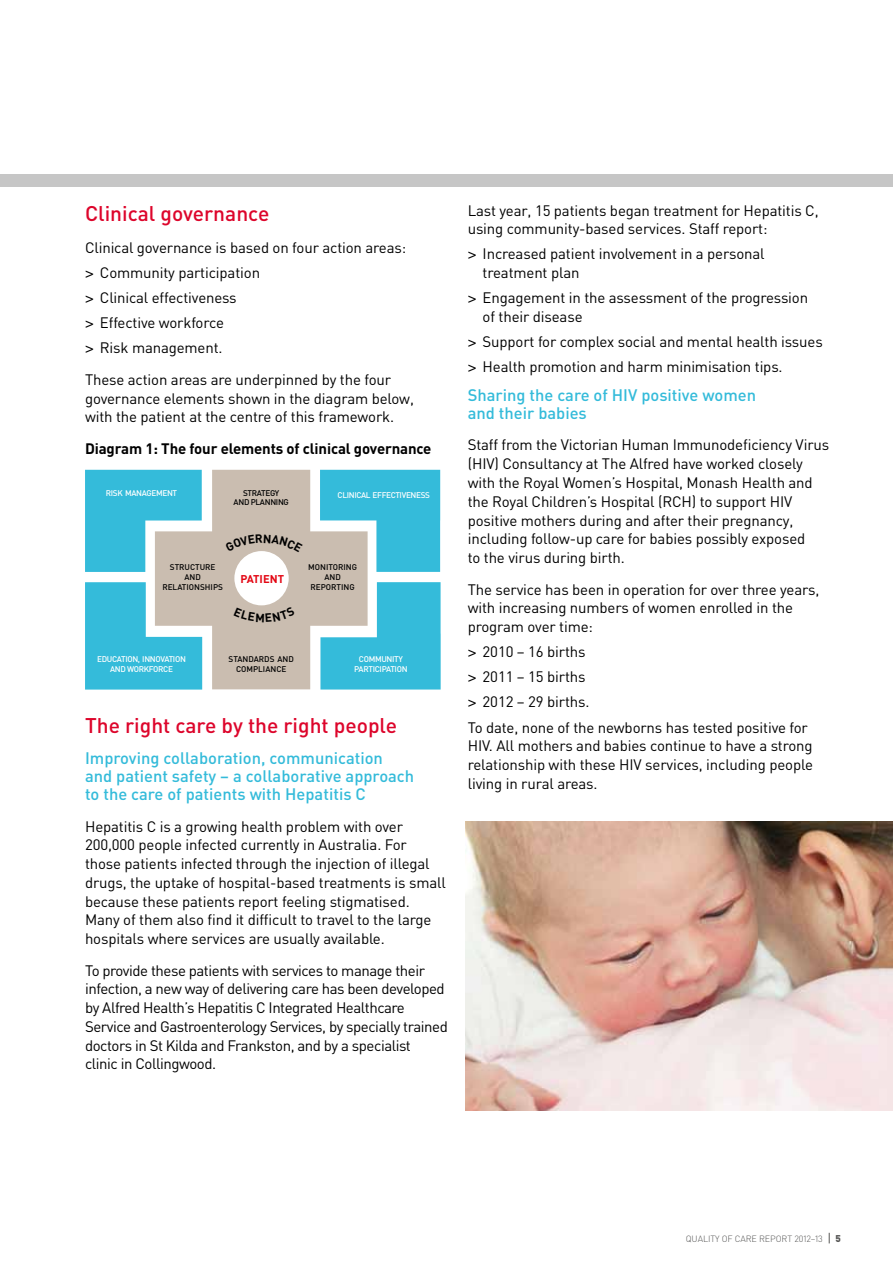
<style>
.page{position:relative;width:893px;height:1263px;background:#fff}
.page>*{position:absolute;margin:0;border:0;box-sizing:border-box;transform-origin:0 0}
.t1{font:500 21px "DIN";color:#dd052b}
.t2{font:500 16.5px/18px "DIN";color:#34bbda}
.t3{font:15px/18.8px "DIN";letter-spacing:-.01em;color:#000}
.t4{font:15px/18.8px "DIN";letter-spacing:-.03em;color:#000}
.t5{font:700 15px "DIN";letter-spacing:-.01em;color:#000}
.t6{font:700 11.1px "DIN";color:#e30613}
.t7{font:900 9.75px "DIN";color:#575756}
.t8{font:300 9px "DIN";letter-spacing:-.01em;color:#575756}
.t9{font:500 8.25px/9.8px "DIN";letter-spacing:-.04em;color:#fff;text-align:center}
.t10{font:500 8.25px/9.8px "DIN";color:#000;text-align:center}
.t11{font:500 8.25px/9.8px "DIN";letter-spacing:-.04em;color:#000;text-align:center}
.s1{font-family:"Helvetica LT"}
</style>
<div class="page">
<svg style="left:155px;top:470px;width:213px;height:219px;background:#cfc4b8"></svg>
<svg style="left:85px;top:470px;width:117px;height:102px;background:#5dc1d6"></svg>
<svg style="left:85px;top:582px;width:117px;height:107px;background:#5cc0d6"></svg>
<svg style="left:320px;top:582px;width:121px;height:107px;background:#5dc1d6"></svg>
<svg style="left:320px;top:470px;width:120px;height:102px;background:#5cc0d6"></svg>
<div style="left:234px;top:551px;width:55px;height:54px;background:#fff;border-radius:50%"></div>
<div style="left:0;top:174px;width:893px;height:13px;background:#c6c6c6"></div>
<img style="left:466px;top:822px;width:427px;height:289px">
<svg style="left:225px;top:534px;width:78px;height:19px"></svg>
<svg style="left:234px;top:607px;width:61px;height:15px"></svg>
<h1 class="t1" style="left:85px;top:200px;width:186px">Clinical governance</h1>
<p class="t3" style="left:85px;top:235px;width:323px;line-height:25.2px">Clinical governance is based on four action areas: <span class="s1">&gt;</span> Community participation<br><span class="s1">&gt;</span> Clinical effectiveness<br><span class="s1">&gt;</span> Effective workforce<br><span class="s1">&gt;</span> Risk management.</p>
<p class="t3" style="left:85px;top:370px;width:330px">These action areas are underpinned by the four governance elements shown in the diagram below, with the patient at the centre of this framework.</p>
<p class="t5" style="left:85px;top:439px;width:348px">Diagram 1: The four elements of clinical governance</p>
<p class="t11" style="left:234px;top:487px;width:57px">STRATEGY<br>AND PLANNING</p>
<p class="t9" style="left:106px;top:488px;width:73px">RISK MANAGEMENT</p>
<p class="t9" style="left:338px;top:490px;width:94px">CLINICAL EFFECTIVENESS</p>
<p class="t10" style="left:162px;top:562px;width:62px">STRUCTURE<br>AND<br>RELATIONSHIPS</p>
<p class="t6" style="left:240px;top:571px;width:45px">PATIENT</p>
<p class="t10" style="left:308px;top:562px;width:50px">MONITORING<br>AND<br>REPORTING</p>
<p class="t9" style="left:97px;top:654px;width:90px">EDUCATION, INNOVATION<br>AND WORKFORCE</p>
<p class="t10" style="left:229px;top:654px;width:67px">STANDARDS AND<br>COMPLIANCE</p>
<p class="t9" style="left:354px;top:654px;width:55px">COMMUNITY<br>PARTICIPATION</p>
<h1 class="t1" style="left:85px;top:712px;width:313px">The right care by the right people</h1>
<p class="t2" style="left:85px;top:749px;width:331px">Improving collaboration, communication and patient safety – a collaborative approach to the care of patients with Hepatitis C</p>
<p class="t3" style="left:85px;top:816px;width:362px">Hepatitis C is a growing health problem with over 200,000 people infected currently in Australia. For those patients infected through the injection of illegal drugs, the uptake of hospital-based treatments is small because these patients report feeling stigmatised.<br>Many of them also find it difficult to travel to the large hospitals where services are usually available.</p>
<p class="t4" style="left:85px;top:960px;width:364px">To provide these patients with services to manage their infection, a new way of delivering care has been developed by Alfred Health’s Hepatitis C Integrated Healthcare Service and Gastroenterology Services, by specially trained doctors in St Kilda and Frankston, and by a specialist<br>clinic in Collingwood.</p>
<p class="t3" style="left:468px;top:200px;width:352px">Last year, 15 patients began treatment for Hepatitis C, using community-based services. Staff report:</p>
<p class="t3" style="left:483px;top:244px;width:283px;text-indent:-15px"><span class="s1">&gt;</span> Increased patient involvement in a personal treatment plan</p>
<p class="t3" style="left:483px;top:288px;width:327px;text-indent:-15px"><span class="s1">&gt;</span> Engagement in the assessment of the progression of their disease</p>
<p class="t3" style="left:468px;top:329px;width:356px;line-height:25.2px"><span class="s1">&gt;</span> Support for complex social and mental health issues <span class="s1">&gt;</span> Health promotion and harm minimisation tips.</p>
<p class="t2" style="left:468px;top:385px;width:290px">Sharing the care of HIV positive women and their babies</p>
<p class="t3" style="left:468px;top:435px;width:363px">Staff from the Victorian Human Immunodeficiency Virus (HIV) Consultancy at The Alfred have worked closely with the Royal Women’s Hospital, Monash Health and the Royal Children’s Hospital (RCH) to support HIV positive mothers during and after their pregnancy, including follow-up care for babies possibly exposed<br>to the virus during birth.</p>
<p class="t3" style="left:468px;top:579px;width:353px">The service has been in operation for over three years, with increasing numbers of women enrolled in the program over time:</p>
<p class="t3" style="left:468px;top:639px;width:342px;line-height:25.2px"><span class="s1">&gt;</span> 2010 – 16 births<br><span class="s1">&gt;</span> 2011 – 15 births<br><span class="s1">&gt;</span> 2012 – 29 births.<br>To date, none of the newborns has tested positive for</p>
<p class="t3" style="left:468px;top:736px;width:347px;text-align:justify">HIV. All mothers and babies continue to have a strong relationship with these HIV services, including people living in rural areas.</p>
<p class="t8" style="left:686px;top:1233px;width:97px">QUALITY OF CARE RE PORT</p>
<p class="t8" style="left:794px;top:1233px;width:30px">2012–13</p>
<p class="t7" style="left:836px;top:1232px;width:7px">5</p>
</div>
